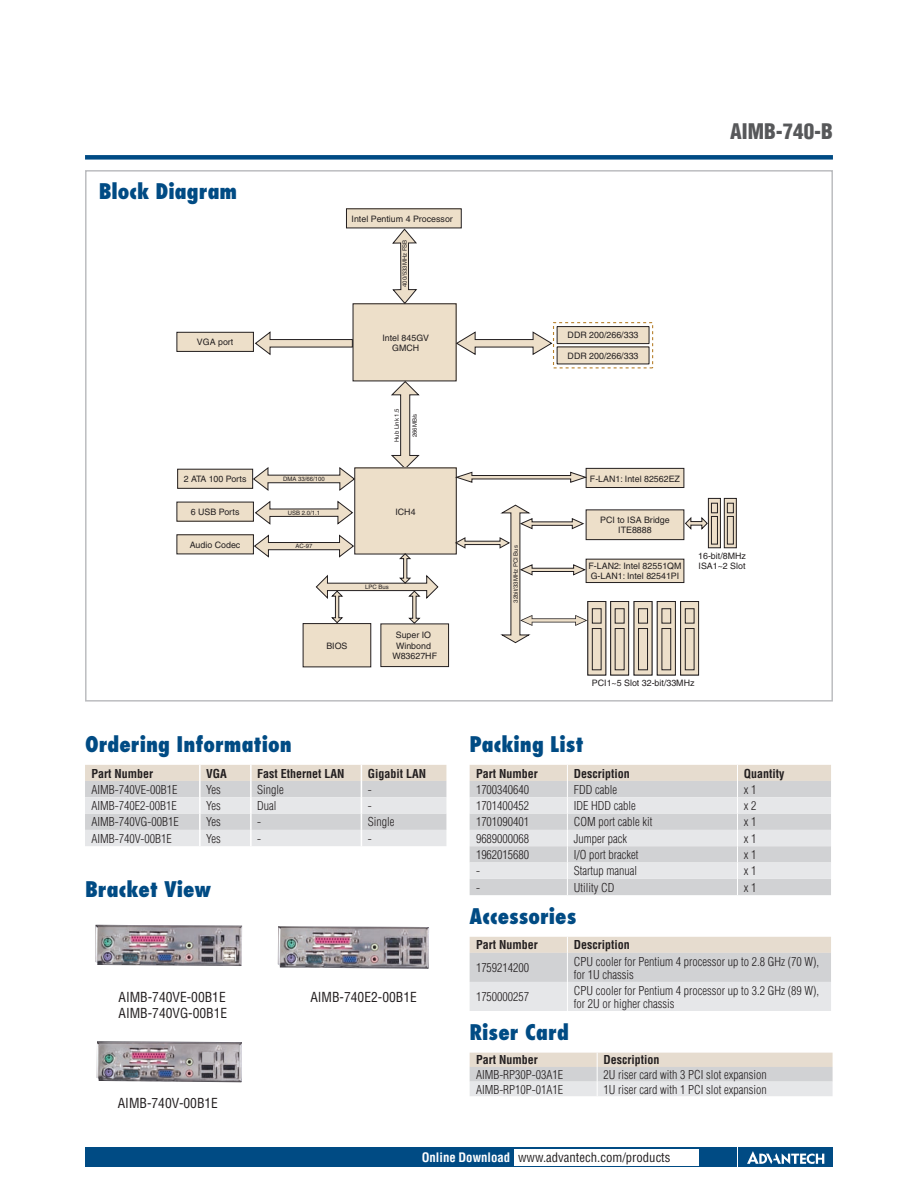
<style>
.page{position:relative;width:918px;height:1188px;background:#fff}
.page>*{position:absolute;margin:0;border:0;box-sizing:border-box;transform-origin:0 0}
.t1{font:800 condensed 21px "Futura";color:#004b84}
.t2{font:900 condensed 21px "Helvetica";color:#57585a}
.t3{font:condensed 13.5px/16.2px "Helvetica";color:#231f20}
.t4{font:condensed 12.75px "Helvetica";color:#231f20}
.t5{font:300 condensed 12px/12.8px "Helvetica";color:#231f20}
.t6{font:700 condensed 12px "Helvetica";color:#231f20}
.t7{font:8.85px/10.4px "Helvetica";color:#231f20;text-align:center}
.t8{font:6px "Helvetica";color:#231f20}
.s1{font-weight:700;color:#fff}
</style>
<div class="page">
<div style="left:85px;top:1147px;width:651px;height:20px;background:#004b84"></div>
<div style="left:738px;top:1147px;width:95px;height:20px;background:#004b84"></div>
<svg style="left:747px;top:1151px;width:77px;height:13px"></svg>
<div style="left:514px;top:1149px;width:184px;height:16px;background:#fff"></div>
<div style="left:85px;top:155px;width:748px;height:5px;background:#004b84"></div>
<svg style="left:85px;top:765px;width:361px;height:81px;background:#dedddc"></svg>
<svg style="left:470px;top:765px;width:361px;height:130px;background:#dcdbdb"></svg>
<svg style="left:470px;top:937px;width:361px;height:74px;background:#dddcdb"></svg>
<svg style="left:470px;top:1053px;width:363px;height:43px;background:#dfdcd9"></svg>
<div style="left:353px;top:304px;width:103px;height:77px;background:#eddfc9"></div>
<div style="left:177px;top:332px;width:76px;height:19px;background:#eddfc9"></div>
<div style="left:177px;top:332px;width:77px;height:20px;border:1px solid #231f20"></div>
<div style="left:178px;top:469px;width:75px;height:19px;background:#eddfc9"></div>
<div style="left:177px;top:469px;width:76px;height:20px;border:1px solid #231f20"></div>
<div style="left:177px;top:502px;width:76px;height:19px;background:#eddfc9"></div>
<div style="left:177px;top:502px;width:77px;height:20px;border:1px solid #231f20"></div>
<div style="left:346px;top:209px;width:115px;height:19px;background:#eddfc9"></div>
<div style="left:177px;top:535px;width:76px;height:19px;background:#eddfc9"></div>
<div style="left:177px;top:534px;width:77px;height:20px;border:1px solid #231f20"></div>
<svg style="left:390px;top:381px;width:30px;height:87px"></svg>
<div style="left:355px;top:468px;width:101px;height:86px;background:#eddfc9"></div>
<div style="left:354px;top:468px;width:103px;height:86px;border:1px solid #231f20"></div>
<svg style="left:392px;top:228px;width:26px;height:77px"></svg>
<svg style="left:456px;top:331px;width:97px;height:25px"></svg>
<div style="left:586px;top:468px;width:98px;height:20px;background:#eddfc9"></div>
<div style="left:586px;top:468px;width:98px;height:20px;border:1px solid #231f20"></div>
<svg style="left:456px;top:471px;width:132px;height:12px"></svg>
<svg style="left:253px;top:467px;width:103px;height:24px"></svg>
<svg style="left:255px;top:500px;width:98px;height:25px"></svg>
<svg style="left:255px;top:331px;width:98px;height:25px"></svg>
<div style="left:303px;top:624px;width:68px;height:43px;background:#eddfc9"></div>
<div style="left:381px;top:624px;width:68px;height:43px;background:#eddfc9"></div>
<div style="left:381px;top:624px;width:68px;height:43px;border:1px solid #231f20"></div>
<svg style="left:254px;top:534px;width:185px;height:90px"></svg>
<div style="left:553px;top:322px;width:100px;height:46px;border:1px dashed #b8822f"></div>
<div style="left:557px;top:327px;width:92px;height:17px;background:#eddfc9"></div>
<div style="left:557px;top:326px;width:92px;height:18px;border:1px solid #231f20"></div>
<div style="left:557px;top:347px;width:92px;height:17px;background:#eddfc9"></div>
<svg style="left:455px;top:504px;width:253px;height:171px"></svg>
<div style="left:708px;top:498px;width:12px;height:50px;background:#eddfc9"></div>
<div style="left:708px;top:498px;width:13px;height:50px;border:1px solid #231f20"></div>
<div style="left:711px;top:503px;width:7px;height:10px;border:1px solid #231f20"></div>
<div style="left:711px;top:516px;width:7px;height:28px;border:1px solid #231f20"></div>
<svg style="left:726px;top:500px;width:9px;height:46px"></svg>
<div style="left:724px;top:498px;width:13px;height:50px;border:1px solid #231f20"></div>
<div style="left:727px;top:503px;width:6px;height:10px;background:#eddfc9"></div>
<div style="left:727px;top:503px;width:7px;height:10px;border:1px solid #231f20"></div>
<div style="left:727px;top:516px;width:6px;height:28px;background:#eddfc9"></div>
<div style="left:727px;top:516px;width:7px;height:28px;border:1px solid #231f20"></div>
<img style="left:95px;top:925px;width:147px;height:41px">
<img style="left:278px;top:926px;width:151px;height:43px">
<img style="left:97px;top:1041px;width:145px;height:41px">
<h1 class="t1" style="left:99px;top:178px;width:140px">Block Diagram</h1>
<p class="t7" style="left:197px;top:336px;width:38px">VGA port</p>
<p class="t7" style="left:352px;top:214px;width:103px">Intel Pentium 4 Processor</p>
<p class="t8" style="left:401px;top:287px;width:49px;rotate:-90deg">400/533MHz FSB</p>
<p class="t7" style="left:382px;top:333px;width:48px">Intel 845GV<br>GMCH</p>
<p class="t7" style="left:568px;top:330px;width:72px">DDR 200/266/333</p>
<p class="t7" style="left:568px;top:350px;width:72px">DDR 200/266/333</p>
<h1 class="t2" style="left:730px;top:119px;width:104px">AIMB-740-B</h1>
<p class="t7" style="left:184px;top:474px;width:64px">2 ATA 100 Ports</p>
<p class="t7" style="left:191px;top:507px;width:50px">6 USB Ports</p>
<p class="t7" style="left:190px;top:540px;width:52px">Audio Codec</p>
<p class="t8" style="left:283px;top:476px;width:43px">DMA 33/66/100</p>
<p class="t8" style="left:288px;top:509px;width:34px">USB 2.0/1.1</p>
<p class="t8" style="left:296px;top:543px;width:18px">AC-97</p>
<p class="t8" style="left:393px;top:442px;width:35px;rotate:-90deg">Hub Link 1.5</p>
<p class="t8" style="left:411px;top:437px;width:25px;rotate:-90deg">266MB/s</p>
<p class="t7" style="left:395px;top:506px;width:22px">ICH4</p>
<p class="t8" style="left:365px;top:584px;width:25px">LPC Bus</p>
<p class="t7" style="left:326px;top:640px;width:23px">BIOS</p>
<p class="t7" style="left:392px;top:630px;width:46px">Super IO<br>Winbond<br>W83627HF</p>
<h1 class="t1" style="left:85px;top:731px;width:208px">Ordering Information</h1>
<p class="t6" style="left:91px;top:766px;width:63px">Part Number</p>
<p class="t6" style="left:206px;top:766px;width:22px">VGA</p>
<p class="t6" style="left:257px;top:766px;width:89px">Fast Ethernet LAN</p>
<p class="t6" style="left:368px;top:766px;width:60px">Gigabit LAN</p>
<p class="t5" style="left:91px;top:783px;width:87px">AIMB-740VE-00B1E</p>
<p class="t5" style="left:206px;top:783px;width:16px">Yes</p>
<p class="t5" style="left:257px;top:783px;width:28px">Single</p>
<p class="t5" style="left:368px;top:783px;width:5px">-</p>
<p class="t5" style="left:91px;top:799px;width:87px">AIMB-740E2-00B1E</p>
<p class="t5" style="left:206px;top:799px;width:16px">Yes</p>
<p class="t5" style="left:257px;top:799px;width:21px">Dual</p>
<p class="t5" style="left:368px;top:799px;width:5px">-</p>
<p class="t5" style="left:91px;top:816px;width:89px">AIMB-740VG-00B1E</p>
<p class="t5" style="left:206px;top:816px;width:16px">Yes</p>
<p class="t5" style="left:257px;top:816px;width:5px">-</p>
<p class="t5" style="left:368px;top:816px;width:28px">Single</p>
<p class="t5" style="left:91px;top:832px;width:82px">AIMB-740V-00B1E</p>
<p class="t5" style="left:206px;top:832px;width:16px">Yes</p>
<p class="t5" style="left:257px;top:832px;width:5px">-</p>
<p class="t5" style="left:368px;top:832px;width:5px">-</p>
<h1 class="t1" style="left:85px;top:876px;width:128px">Bracket View</h1>
<p class="t3" style="left:119px;top:988px;width:110px">AIMB-740VE-00B1E<br>AIMB-740VG-00B1E</p>
<p class="t3" style="left:310px;top:988px;width:108px">AIMB-740E2-00B1E</p>
<p class="t3" style="left:118px;top:1095px;width:102px">AIMB-740V-00B1E</p>
<p class="t7" style="left:590px;top:473px;width:92px">F-LAN1: Intel 82562EZ</p>
<p class="t8" style="left:512px;top:603px;width:59px;rotate:-90deg">32bit/33MHz PCI Bus</p>
<p class="t7" style="left:600px;top:515px;width:71px">PCI to ISA Bridge<br>ITE8888</p>
<p class="t7" style="left:589px;top:561px;width:95px;text-align:left">F-LAN2: Intel 82551QM<br>G-LAN1: Intel 82541PI</p>
<p class="t7" style="left:698px;top:550px;width:49px;text-align:left">16-bit/8MHz<br>ISA1~2 Slot</p>
<p class="t7" style="left:592px;top:678px;width:104px">PCI1~5 Slot 32-bit/33MHz</p>
<h1 class="t1" style="left:470px;top:731px;width:116px">Packing List</h1>
<p class="t6" style="left:476px;top:766px;width:63px">Part Number</p>
<p class="t6" style="left:574px;top:766px;width:57px">Description</p>
<p class="t6" style="left:744px;top:766px;width:42px">Quantity</p>
<p class="t5" style="left:476px;top:783px;width:55px">1700340640</p>
<p class="t5" style="left:574px;top:783px;width:45px">FDD cable</p>
<p class="t5" style="left:744px;top:783px;width:14px">x 1</p>
<p class="t5" style="left:476px;top:799px;width:55px">1701400452</p>
<p class="t5" style="left:574px;top:799px;width:64px">IDE HDD cable</p>
<p class="t5" style="left:744px;top:799px;width:14px">x 2</p>
<p class="t5" style="left:476px;top:816px;width:55px">1701090401</p>
<p class="t5" style="left:574px;top:816px;width:80px">COM port cable kit</p>
<p class="t5" style="left:744px;top:816px;width:14px">x 1</p>
<p class="t5" style="left:476px;top:832px;width:55px">9689000068</p>
<p class="t5" style="left:574px;top:832px;width:55px">Jumper pack</p>
<p class="t5" style="left:744px;top:832px;width:14px">x 1</p>
<p class="t5" style="left:476px;top:848px;width:55px">1962015680</p>
<p class="t5" style="left:574px;top:848px;width:66px">I/O port bracket</p>
<p class="t5" style="left:744px;top:848px;width:14px">x 1</p>
<p class="t5" style="left:476px;top:865px;width:5px">-</p>
<p class="t5" style="left:574px;top:865px;width:65px">Startup manual</p>
<p class="t5" style="left:744px;top:865px;width:14px">x 1</p>
<p class="t5" style="left:476px;top:881px;width:5px">-</p>
<p class="t5" style="left:574px;top:881px;width:42px">Utility CD</p>
<p class="t5" style="left:744px;top:881px;width:14px">x 1</p>
<h1 class="t1" style="left:470px;top:903px;width:108px">Accessories</h1>
<p class="t6" style="left:476px;top:938px;width:63px">Part Number</p>
<p class="t6" style="left:574px;top:938px;width:57px">Description</p>
<p class="t5" style="left:476px;top:961px;width:55px">1759214200</p>
<p class="t5" style="left:574px;top:955px;width:247px">CPU cooler for Pentium 4 processor up to 2.8 GHz (70 W), for 1U chassis</p>
<p class="t5" style="left:476px;top:990px;width:55px">1750000257</p>
<p class="t5" style="left:574px;top:984px;width:247px">CPU cooler for Pentium 4 processor up to 3.2 GHz (89 W), for 2U or higher chassis</p>
<h1 class="t1" style="left:470px;top:1019px;width:101px">Riser Card</h1>
<p class="t6" style="left:476px;top:1053px;width:63px">Part Number</p>
<p class="t6" style="left:604px;top:1053px;width:57px">Description</p>
<p class="t5" style="left:476px;top:1068px;width:89px">AIMB-RP30P-03A1E</p>
<p class="t5" style="left:604px;top:1068px;width:165px">2U riser card with 3 PCI slot expansion</p>
<p class="t5" style="left:476px;top:1083px;width:89px">AIMB-RP10P-01A1E</p>
<p class="t5" style="left:604px;top:1083px;width:165px">1U riser card with 1 PCI slot expansion</p>
<p class="t4" style="left:422px;top:1150px;width:250px"><span class="s1">Online Download</span> www.advantech.com/products</p>
</div>
